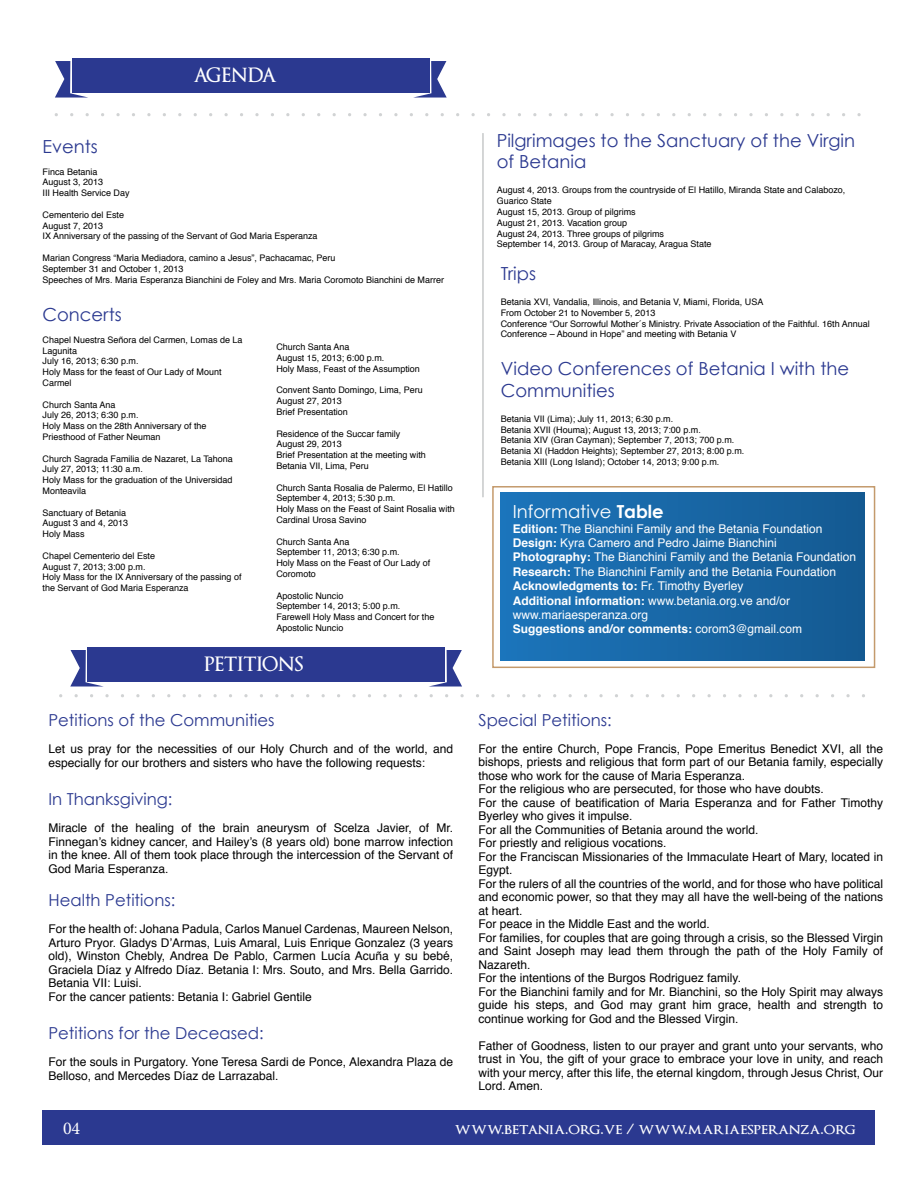
<style>
.page{position:relative;width:918px;height:1188px;background:#fff}
.page>*{position:absolute;margin:0;border:0;box-sizing:border-box;transform-origin:0 0}
.t1{font:600 19.5px "Optimus Princeps";color:#fff}
.t2{font:18px/21.6px "Century Gothic";color:#2b3990}
.t3{font:18px "Century Gothic";color:#fff}
.t4{font:18px "Minion Pro";color:#fff}
.t5{font:16.5px "Century Gothic";color:#2b3990}
.t6{font:600 16.5px "Optimus Princeps";color:#fff}
.t7{font:12px/13.5px "Helvetica";color:#000}
.t8{font:12px/14.4px "Helvetica";color:#fff}
.t9{font:9px/10.8px "Helvetica";color:#000}
.s1{font-weight:700}
</style>
<div class="page">
<div style="left:43px;top:1110px;width:832px;height:35px;background:#2b3990"></div>
<svg style="left:55px;top:61px;width:33px;height:37px"></svg>
<div style="left:72px;top:59px;width:358px;height:34px;background:#2b3990"></div>
<svg style="left:413px;top:61px;width:34px;height:37px"></svg>
<svg style="left:70px;top:650px;width:34px;height:37px"></svg>
<div style="left:87px;top:648px;width:358px;height:34px;background:#2b3990"></div>
<svg style="left:429px;top:650px;width:33px;height:37px"></svg>
<hr style="left:482px;top:133px;width:2px;height:364px;background:#d1d3d4">
<div style="left:501px;top:492px;width:363px;height:169px;background:linear-gradient(to right,#1c75bb,#145a91)"></div>
<div style="left:492px;top:486px;width:383px;height:182px;border:2px solid #c49a6c"></div>
<h1 class="t1" style="left:193px;top:65px;width:85px">AGENDA</h1>
<h2 class="t2" style="left:43px;top:136px;width:57px">Events</h2>
<p class="t9" style="left:43px;top:166px;width:89px">Finca Betania<br>August 3, 2013<br>III Health Service Day</p>
<p class="t9" style="left:43px;top:210px;width:277px">Cementerio del Este<br>August 7, 2013<br>IX Anniversary of the passing of the Servant of God Maria Esperanza</p>
<p class="t9" style="left:43px;top:253px;width:403px">Marian Congress “Maria Mediadora, camino a Jesus”, Pachacamac, Peru<br>September 31 and October 1, 2013<br>Speeches of Mrs. Maria Esperanza Bianchini de Foley and Mrs. Maria Coromoto Bianchini de Marrer</p>
<h2 class="t2" style="left:43px;top:304px;width:81px">Concerts</h2>
<p class="t9" style="left:43px;top:334px;width:202px">Chapel Nuestra Señora del Carmen, Lomas de La<br>Lagunita<br>July 16, 2013; 6:30 p.m.<br>Holy Mass for the feast of Our Lady of Mount<br>Carmel</p>
<p class="t9" style="left:43px;top:399px;width:166px">Church Santa Ana<br>July 26, 2013; 6:30 p.m.<br>Holy Mass on the 28th Anniversary of the<br>Priesthood of Father Neuman</p>
<p class="t9" style="left:43px;top:453px;width:192px">Church Sagrada Familia de Nazaret, La Tahona<br>July 27, 2013; 11:30 a.m.<br>Holy Mass for the graduation of the Universidad<br>Monteavila</p>
<p class="t9" style="left:43px;top:507px;width:87px">Sanctuary of Betania<br>August 3 and 4, 2013<br>Holy Mass</p>
<p class="t9" style="left:43px;top:550px;width:201px">Chapel Cementerio del Este<br>August 7, 2013; 3:00 p.m.<br>Holy Mass for the IX Anniversary of the passing of the Servant of God Maria Esperanza</p>
<p class="t9" style="left:276px;top:342px;width:145px">Church Santa Ana<br>August 15, 2013; 6:00 p.m.<br>Holy Mass, Feast of the Assumption</p>
<p class="t9" style="left:276px;top:385px;width:148px">Convent Santo Domingo, Lima, Peru<br>August 27, 2013<br>Brief Presentation</p>
<p class="t9" style="left:276px;top:428px;width:151px">Residence of the Succar family<br>August 29, 2013<br>Brief Presentation at the meeting with<br>Betania VII, Lima, Peru</p>
<p class="t9" style="left:276px;top:482px;width:180px">Church Santa Rosalia de Palermo, El Hatillo September 4, 2013; 5:30 p.m.<br>Holy Mass on the Feast of Saint Rosalia with Cardinal Urosa Savino</p>
<p class="t9" style="left:276px;top:536px;width:156px">Church Santa Ana<br>September 11, 2013; 6:30 p.m.<br>Holy Mass on the Feast of Our Lady of<br>Coromoto</p>
<p class="t9" style="left:276px;top:590px;width:160px">Apostolic Nuncio<br>September 14, 2013; 5:00 p.m.<br>Farewell Holy Mass and Concert for the<br>Apostolic Nuncio</p>
<h1 class="t1" style="left:204px;top:654px;width:101px">PETITIONS</h1>
<h3 class="t5" style="left:48px;top:710px;width:228px">Petitions of the Communities</h3>
<h3 class="t7" style="left:48px;top:742px;width:406px">Let us pray for the necessities of our Holy Church and of the world, and especially for our brothers and sisters who have the following requests:</h3>
<h3 class="t5" style="left:48px;top:789px;width:126px">In Thanksgiving:</h3>
<p class="t7" style="left:48px;top:822px;width:406px;text-align:justify">Miracle of the healing of the brain aneurysm of Scelza Javier, of Mr.<br>Finnegan’s kidney cancer, and Hailey’s (8 years old) bone marrow infection in the knee. All of them took place through the intercession of the Servant of God Maria Esperanza.</p>
<h3 class="t5" style="left:48px;top:890px;width:128px">Health Petitions:</h3>
<p class="t7" style="left:48px;top:922px;width:406px">For the health of: Johana Padula, Carlos Manuel Cardenas, Maureen Nelson, Arturo Pryor. Gladys D’Armas, Luis Amaral, Luis Enrique Gonzalez (3 years old), Winston Chebly, Andrea De Pablo, Carmen Lucía Acuña y su bebé, Graciela Díaz y Alfredo Díaz. Betania I: Mrs. Souto, and Mrs. Bella Garrido.<br>Betania VII: Luisi.<br>For the cancer patients: Betania I: Gabriel Gentile</p>
<h3 class="t5" style="left:48px;top:1023px;width:217px">Petitions for the Deceased:</h3>
<h3 class="t7" style="left:48px;top:1056px;width:406px">For the souls in Purgatory. Yone Teresa Sardi de Ponce, Alexandra Plaza de<br>Belloso, and Mercedes Díaz de Larrazabal.</h3>
<h2 class="t2" style="left:497px;top:129px;width:360px">Pilgrimages to the Sanctuary of the Virgin of Betania</h2>
<p class="t9" style="left:497px;top:185px;width:350px">August 4, 2013. Groups from the countryside of El Hatillo, Miranda State and Calabozo, Guarico State<br>August 15, 2013. Group of pilgrims<br>August 21, 2013. Vacation group<br>August 24, 2013. Three groups of pilgrims<br>September 14, 2013. Group of Maracay, Aragua State</p>
<h2 class="t2" style="left:501px;top:262px;width:37px">Trips</h2>
<p class="t9" style="left:501px;top:297px;width:371px">Betania XVI, Vandalia, Illinois, and Betania V, Miami, Florida, USA<br>From October 21 to November 5, 2013<br>Conference “Our Sorrowful Mother´s Ministry. Private Association of the Faithful. 16th Annual Conference – Abound in Hope” and meeting with Betania V</p>
<h2 class="t2" style="left:501px;top:357px;width:350px">Video Conferences of Betania I with the<br>Communities</h2>
<p class="t9" style="left:501px;top:413px;width:245px">Betania VII (Lima); July 11, 2013; 6:30 p.m.<br>Betania XVII (Houma); August 13, 2013; 7:00 p.m.<br>Betania XIV (Gran Cayman); September 7, 2013; 700 p.m.<br>Betania XI (Haddon Heights); September 27, 2013; 8:00 p.m.<br>Betania XIII (Long Island); October 14, 2013; 9:00 p.m.</p>
<h2 class="t3" style="left:513px;top:501px;width:153px">Informative <span class="s1">Table</span></h2>
<p class="t8" style="left:513px;top:521px;width:345px"><span class="s1">Edition:</span> The Bianchini Family and the Betania Foundation <span class="s1">Design:</span> Kyra Camero and Pedro Jaime Bianchini <span class="s1">Photography:</span> The Bianchini Family and the Betania Foundation <span class="s1">Research:</span> The Bianchini Family and the Betania Foundation <span class="s1">Acknowledgments to:</span> Fr. Timothy Byerley<br><span class="s1">Additional information:</span> www.betania.org.ve and/or www.mariaesperanza.org<br><span class="s1">Suggestions and/or comments:</span> corom3@gmail.com</p>
<h3 class="t5" style="left:478px;top:710px;width:135px">Special Petitions:</h3>
<p class="t7" style="left:478px;top:742px;width:406px">For the entire Church, Pope Francis, Pope Emeritus Benedict XVI, all the bishops, priests and religious that form part of our Betania family, especially those who work for the cause of Maria Esperanza.<br>For the religious who are persecuted, for those who have doubts.<br>For the cause of beatification of Maria Esperanza and for Father Timothy Byerley who gives it impulse.<br>For all the Communities of Betania around the world.<br>For priestly and religious vocations.<br>For the Franciscan Missionaries of the Immaculate Heart of Mary, located in Egypt.<br>For the rulers of all the countries of the world, and for those who have political and economic power, so that they may all have the well-being of the nations at heart.<br>For peace in the Middle East and the world.<br>For families, for couples that are going through a crisis, so the Blessed Virgin and Saint Joseph may lead them through the path of the Holy Family of Nazareth.<br>For the intentions of the Burgos Rodriguez family.<br>For the Bianchini family and for Mr. Bianchini, so the Holy Spirit may always guide his steps, and God may grant him grace, health and strength to continue working for God and the Blessed Virgin.</p>
<p class="t7" style="left:478px;top:1039px;width:406px;text-align:justify">Father of Goodness, listen to our prayer and grant unto your servants, who trust in You, the gift of your grace to embrace your love in unity, and reach with your mercy, after this life, the eternal kingdom, through Jesus Christ, Our Lord. Amen.</p>
<h2 class="t4" style="left:63px;top:1116px;width:19px">04</h2>
<h3 class="t6" style="left:455px;top:1121px;width:402px">www.betania.org.ve / www.mariaesperanza.org</h3>
</div>
